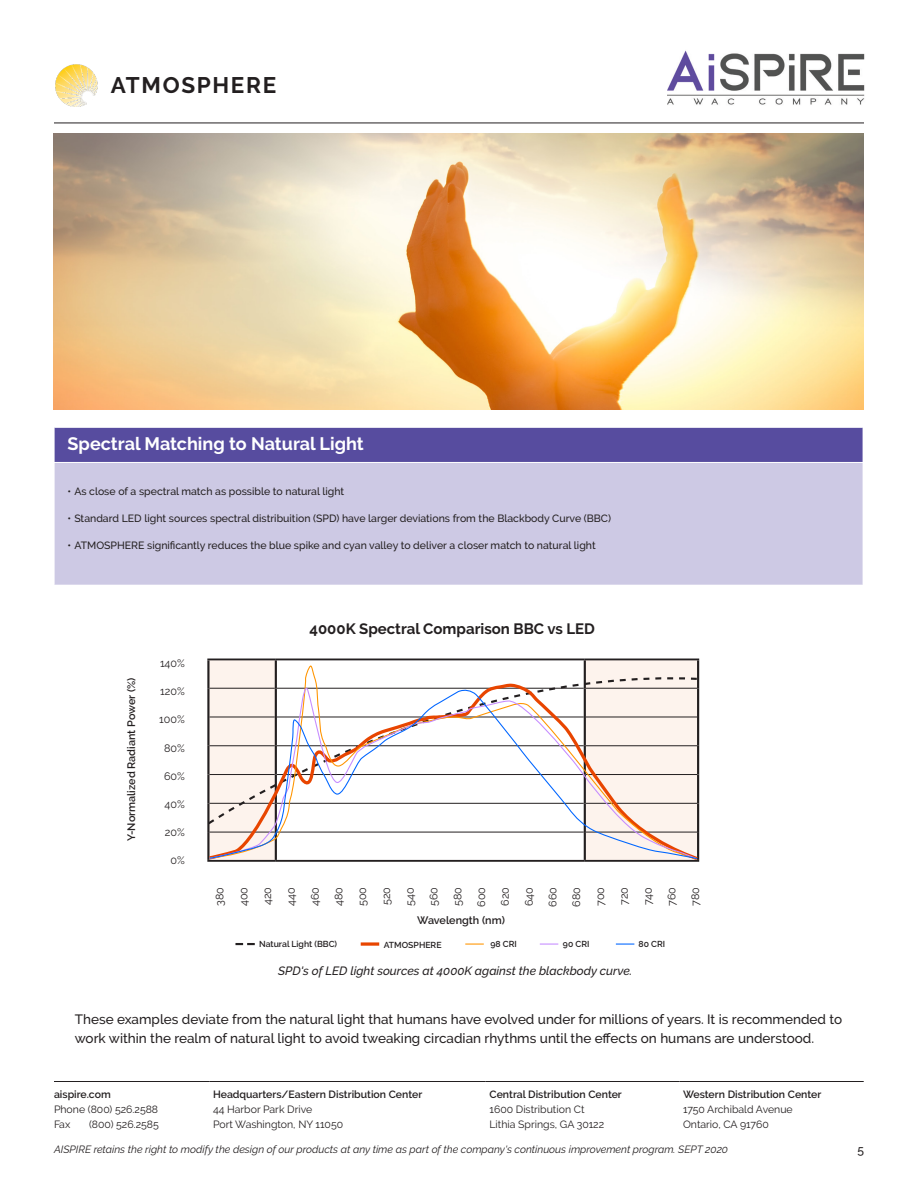
<style>
.page{position:relative;width:918px;height:1188px;background:#fff}
.page>*{position:absolute;margin:0;border:0;box-sizing:border-box;transform-origin:0 0}
.t1{font:700 22.5px "Raleway";letter-spacing:.075em;color:#231f20}
.t2{font:700 18px "Raleway";color:#fff}
.t3{font:700 15px "Raleway";color:#231f20}
.t4{font:500 13.5px/19.5px "Raleway";color:#231f20}
.t5{font:italic 500 12px "Raleway";color:#231f20}
.t6{font:500 12px "Raleway";color:#231f20}
.t7{font:10.8px "Raleway";color:#231f20}
.t8{font:600 10.8px "Raleway";color:#231f20}
.t9{font:500 10.5px "Raleway";color:#231f20}
.t10{font:10.5px/15px "Raleway";color:#231f20}
.t11{font:italic 10.5px "Raleway";color:#231f20}
.t12{font:600 10.5px "Raleway";color:#231f20}
.t13{font:600 8.7px "Raleway";color:#231f20}
</style>
<div class="page">
<hr style="left:54px;top:1081px;width:155px;height:1px;background:#231f20">
<hr style="left:209px;top:1081px;width:277px;height:1px;background:#231f20">
<hr style="left:486px;top:1081px;width:193px;height:1px;background:#231f20">
<hr style="left:679px;top:1081px;width:185px;height:1px;background:#231f20">
<img style="left:668px;top:50px;width:197px;height:55px">
<hr style="left:54px;top:123px;width:810px;height:1px;background:#231f20">
<img style="left:54px;top:133px;width:810px;height:277px">
<div style="left:54px;top:427px;width:809px;height:35px;background:#574c9f"></div>
<div style="left:54px;top:462px;width:809px;height:123px;background:#cdc9e4"></div>
<hr style="left:54px;top:463px;width:1px;height:122px;background:#fff">
<hr style="left:54px;top:427px;width:809px;height:1px;background:#fff">
<hr style="left:54px;top:428px;width:1px;height:34px;background:#fff">
<hr style="left:54px;top:462px;width:809px;height:1px;background:#fff">
<hr style="left:207px;top:659px;width:69px;height:1px;background:#231f20">
<hr style="left:276px;top:659px;width:309px;height:1px;background:#231f20">
<hr style="left:585px;top:659px;width:114px;height:1px;background:#231f20">
<hr style="left:207px;top:660px;width:3px;height:28px;background:#231f20">
<hr style="left:584px;top:660px;width:2px;height:28px;background:#231f20">
<hr style="left:275px;top:660px;width:2px;height:28px;background:#231f20">
<hr style="left:697px;top:660px;width:2px;height:28px;background:#231f20">
<svg style="left:361px;top:942px;width:18px;height:4px"></svg>
<svg style="left:235px;top:943px;width:20px;height:2px"></svg>
<svg style="left:616px;top:944px;width:18px;height:1px"></svg>
<svg style="left:540px;top:944px;width:18px;height:1px"></svg>
<svg style="left:465px;top:944px;width:19px;height:1px"></svg>
<svg style="left:209px;top:664px;width:489px;height:23px"></svg>
<svg style="left:208px;top:687px;width:490px;height:173px"></svg>
<img style="left:55px;top:65px;width:43px;height:41px">
<p class="t1" style="left:111px;top:72px;width:167px">ATMOSPHERE</p>
<p class="t2" style="left:68px;top:434px;width:298px">Spectral Matching to Natural Light</p>
<p class="t9" style="left:68px;top:486px;width:278px">• As close of a spectral match as possible to natural light</p>
<p class="t9" style="left:68px;top:513px;width:545px">• Standard LED light sources spectral distribuition (SPD) have larger deviations from the Blackbody Curve (BBC)</p>
<p class="t9" style="left:68px;top:540px;width:530px">• ATMOSPHERE significantly reduces the blue spike and cyan valley to deliver a closer match to natural light</p>
<p class="t8" style="left:125px;top:841px;width:165px;rotate:-90deg">Y-Normalized Radiant Power (%)</p>
<p class="t7" style="left:160px;top:657px;width:26px">140%</p>
<p class="t7" style="left:160px;top:685px;width:26px">120%</p>
<p class="t7" style="left:159px;top:713px;width:27px">100%</p>
<p class="t7" style="left:164px;top:741px;width:22px">80%</p>
<p class="t7" style="left:164px;top:770px;width:22px">60%</p>
<p class="t7" style="left:165px;top:798px;width:22px">40%</p>
<p class="t7" style="left:165px;top:826px;width:21px">20%</p>
<p class="t7" style="left:171px;top:854px;width:16px">0%</p>
<p class="t3" style="left:310px;top:620px;width:287px">4000K Spectral Comparison BBC vs LED</p>
<p class="t7" style="left:214px;top:906px;width:20px;rotate:-90deg">380</p>
<p class="t7" style="left:237px;top:906px;width:21px;rotate:-90deg">400</p>
<p class="t7" style="left:261px;top:905px;width:20px;rotate:-90deg">420</p>
<p class="t7" style="left:285px;top:906px;width:20px;rotate:-90deg">440</p>
<p class="t7" style="left:309px;top:906px;width:21px;rotate:-90deg">460</p>
<p class="t7" style="left:332px;top:906px;width:20px;rotate:-90deg">480</p>
<p class="t7" style="left:356px;top:906px;width:21px;rotate:-90deg">500</p>
<p class="t7" style="left:380px;top:905px;width:20px;rotate:-90deg">520</p>
<p class="t7" style="left:404px;top:906px;width:20px;rotate:-90deg">540</p>
<p class="t7" style="left:428px;top:906px;width:21px;rotate:-90deg">560</p>
<p class="t7" style="left:451px;top:906px;width:20px;rotate:-90deg">580</p>
<p class="t7" style="left:475px;top:907px;width:21px;rotate:-90deg">600</p>
<p class="t7" style="left:499px;top:906px;width:20px;rotate:-90deg">620</p>
<p class="t7" style="left:523px;top:906px;width:21px;rotate:-90deg">640</p>
<p class="t7" style="left:546px;top:907px;width:21px;rotate:-90deg">660</p>
<p class="t7" style="left:570px;top:907px;width:21px;rotate:-90deg">680</p>
<p class="t7" style="left:594px;top:906px;width:20px;rotate:-90deg">700</p>
<p class="t7" style="left:618px;top:905px;width:20px;rotate:-90deg">720</p>
<p class="t7" style="left:642px;top:905px;width:19px;rotate:-90deg">740</p>
<p class="t7" style="left:665px;top:906px;width:20px;rotate:-90deg">760</p>
<p class="t7" style="left:689px;top:906px;width:20px;rotate:-90deg">780</p>
<p class="t8" style="left:417px;top:914px;width:89px">Wavelength (nm)</p>
<p class="t13" style="left:259px;top:939px;width:80px">Natural Light (BBC)</p>
<p class="t13" style="left:384px;top:939px;width:59px">ATMOSPHERE</p>
<p class="t13" style="left:491px;top:939px;width:28px">98 CRI</p>
<p class="t13" style="left:563px;top:939px;width:28px">90 CRI</p>
<p class="t13" style="left:639px;top:939px;width:28px">80 CRI</p>
<p class="t5" style="left:278px;top:964px;width:356px">SPD's of LED light sources at 4000K against the blackbody curve.</p>
<p class="t4" style="left:75px;top:1009px;width:769px">These examples deviate from the natural light that humans have evolved under for millions of years. It is recommended to work within the realm of natural light to avoid tweaking circadian rhythms until the effects on humans are understood.</p>
<p class="t12" style="left:54px;top:1088px;width:58px">aispire.com</p>
<p class="t10" style="left:54px;top:1102px;width:106px">Phone (800) 526.2588<br>Fax</p>
<p class="t12" style="left:213px;top:1088px;width:211px">Headquarters/Eastern Distribution Center</p>
<p class="t10" style="left:213px;top:1102px;width:132px">44 Harbor Park Drive<br>Port Washington, NY 11050</p>
<p class="t12" style="left:490px;top:1088px;width:134px">Central Distribution Center</p>
<p class="t10" style="left:490px;top:1102px;width:116px">1600 Distribution Ct<br>Lithia Springs, GA 30122</p>
<p class="t12" style="left:683px;top:1088px;width:140px">Western Distribution Center</p>
<p class="t10" style="left:683px;top:1102px;width:111px">1750 Archibald Avenue<br>Ontario, CA 91760</p>
<p class="t11" style="left:54px;top:1143px;width:676px">AISPIRE retains the right to modify the design of our products at any time as part of the company's continuous improvement program. SEPT 2020</p>
<p class="t6" style="left:857px;top:1143px;width:8px">5</p>
<p class="t10" style="left:89px;top:1117px;width:71px">(800) 526.2585</p>
</div>
